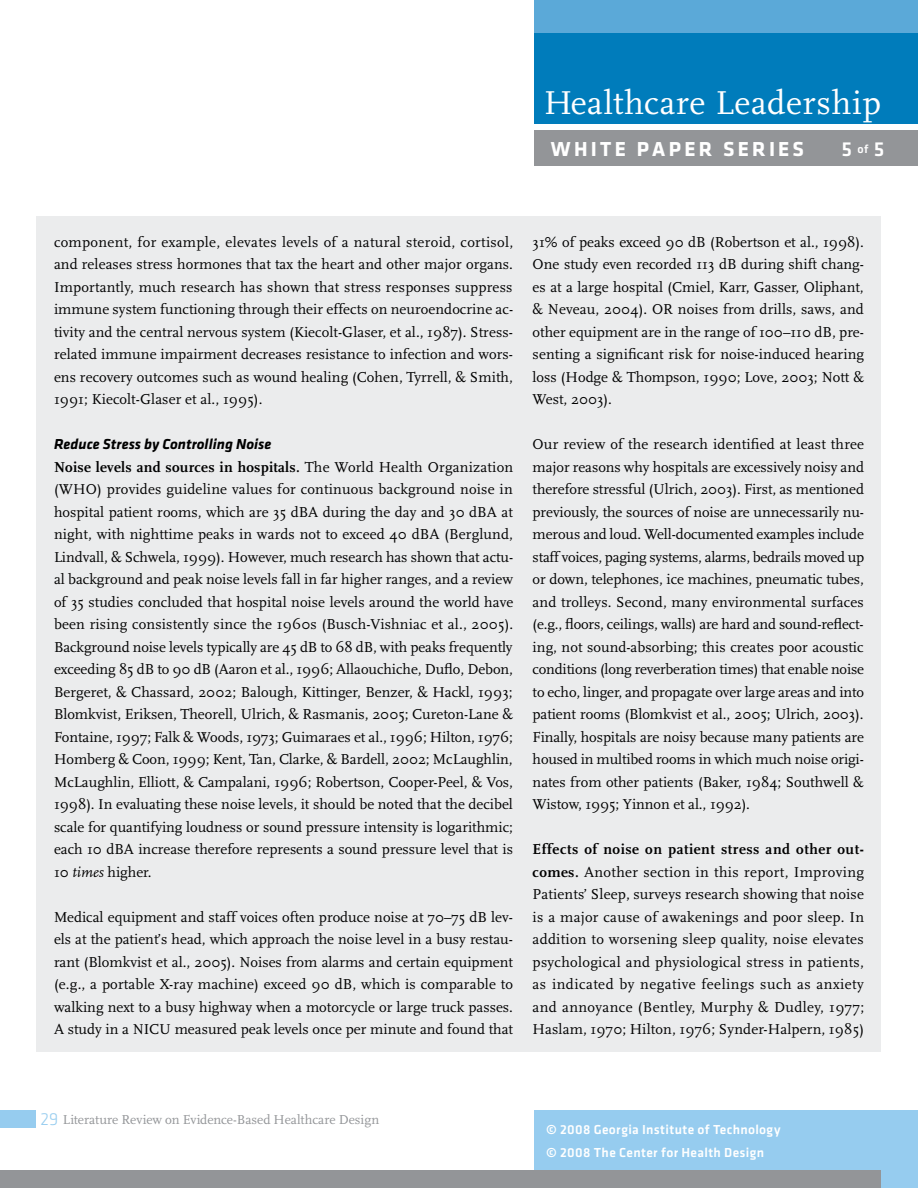
<style>
.page{position:relative;width:918px;height:1188px;background:#fff}
.page>*{position:absolute;margin:0;border:0;box-sizing:border-box;transform-origin:0 0}
.t1{font:34.5px "Scala";letter-spacing:.02em;color:#fff}
.t2{font:700 21px "Klavika";letter-spacing:.155em;color:#fff}
.t3{font:500 21px "Klavika";color:#fff}
.t4{font:300 18px "Klavika";color:#96ccef}
.t5{font:15px/22.5px "Scala";color:#000;text-align:justify}
.t6{font:italic 700 15px "Klavika";color:#000}
.t7{font:500 13.5px/23.1px "Klavika";letter-spacing:.025em;color:#fff}
.t8{font:13.5px "Scala";letter-spacing:-.005em;color:#939598}
.s1{font-size:12px}
.s2{font-weight:700}
.s3{font-style:italic}
</style>
<div class="page">
<div style="left:534px;top:27px;width:384px;height:97px;background:#007cbb"></div>
<div style="left:36px;top:216px;width:844px;height:836px;background:#ebeced"></div>
<div style="left:534px;top:0;width:384px;height:33px;background:#5ba9d8"></div>
<div style="left:534px;top:130px;width:384px;height:36px;background:#939598"></div>
<div style="left:534px;top:1111px;width:384px;height:77px;background:#96ccef"></div>
<div style="left:0;top:1170px;width:880px;height:18px;background:#939598"></div>
<div style="left:0;top:1111px;width:35px;height:17px;background:#96ccef"></div>
<h1 class="t1" style="left:544px;top:84px;width:338px">Healthcare Leadership</h1>
<h2 class="t2" style="left:551px;top:137px;width:255px">WHITE PAPER SERIES</h2>
<h2 class="t3" style="left:842px;top:137px;width:44px">5<span class="s1">of</span>5</h2>
<p class="t5" style="left:54px;top:231px;width:461px">component, for example, elevates levels of a natural steroid, cortisol, and releases stress hormones that tax the heart and other major organs.<br>Importantly, much research has shown that stress responses suppress immune system functioning through their effects on neuroendocrine ac&shy;tivity and the central nervous system (Kiecolt-Glaser, et al., 1987). Stress&shy;related immune impairment decreases resistance to infection and wors&shy;ens recovery outcomes such as wound healing (Cohen, Tyrrell, &amp; Smith, 1991; Kiecolt-Glaser et al., 1995).</p>
<p class="t6" style="left:54px;top:436px;width:219px">Reduce Stress by Controlling Noise</p>
<p class="t5" style="left:54px;top:456px;width:461px"><span class="s2">Noise levels and sources in hospitals.</span> The World Health Organization (WHO) provides guideline values for continuous background noise in hospital patient rooms, which are 35 dBA during the day and 30 dBA at night, with nighttime peaks in wards not to exceed 40 dBA (Berglund, Lindvall, &amp; Schwela, 1999). However, much research has shown that actu&shy;al background and peak noise levels fall in far higher ranges, and a review of 35 studies concluded that hospital noise levels around the world have been rising consistently since the 1960s (Busch-Vishniac et al., 2005).<br>Background noise levels typically are 45 dB to 68 dB, with peaks frequently exceeding 85 dB to 90 dB (Aaron et al., 1996; Allaouchiche, Duflo, Debon, Bergeret, &amp; Chassard, 2002; Balough, Kittinger, Benzer, &amp; Hackl, 1993; Blomkvist, Eriksen, Theorell, Ulrich, &amp; Rasmanis, 2005; Cureton-Lane &amp; Fontaine, 1997; Falk &amp; Woods, 1973; Guimaraes et al., 1996; Hilton, 1976; Homberg &amp; Coon, 1999; Kent, Tan, Clarke, &amp; Bardell, 2002; McLaughlin, McLaughlin, Elliott, &amp; Campalani, 1996; Robertson, Cooper-Peel, &amp; Vos, 1998). In evaluating these noise levels, it should be noted that the decibel scale for quantifying loudness or sound pressure intensity is logarithmic; each 10 dBA increase therefore represents a sound pressure level that is 10 <span class="s3">times</span> higher.</p>
<p class="t5" style="left:54px;top:906px;width:461px">Medical equipment and staff voices often produce noise at 70–75 dB lev&shy;els at the patient’s head, which approach the noise level in a busy restau&shy;rant (Blomkvist et al., 2005). Noises from alarms and certain equipment (e.g., a portable X-ray machine) exceed 90 dB, which is comparable to walking next to a busy highway when a motorcycle or large truck passes.<br>A study in a NICU measured peak levels once per minute and found that</p>
<p class="t5" style="left:533px;top:231px;width:333px">31% of peaks exceed 90 dB (Robertson et al., 1998).<br>One study even recorded 113 dB during shift chang&shy;es at a large hospital (Cmiel, Karr, Gasser, Oliphant, &amp; Neveau, 2004). OR noises from drills, saws, and other equipment are in the range of 100–110 dB, pre&shy;senting a significant risk for noise-induced hearing loss (Hodge &amp; Thompson, 1990; Love, 2003; Nott &amp; West, 2003).</p>
<p class="t5" style="left:533px;top:433px;width:333px">Our review of the research identified at least three major reasons why hospitals are excessively noisy and therefore stressful (Ulrich, 2003). First, as mentioned previously, the sources of noise are unnecessarily nu&shy;merous and loud. Well-documented examples include staff voices, paging systems, alarms, bedrails moved up or down, telephones, ice machines, pneumatic tubes, and trolleys. Second, many environmental surfaces (e.g., floors, ceilings, walls) are hard and sound-reflect&shy;ing, not sound-absorbing; this creates poor acoustic conditions (long reverberation times) that enable noise to echo, linger, and propagate over large areas and into patient rooms (Blomkvist et al., 2005; Ulrich, 2003).<br>Finally, hospitals are noisy because many patients are housed in multibed rooms in which much noise origi&shy;nates from other patients (Baker, 1984; Southwell &amp; Wistow, 1995; Yinnon et al., 1992).</p>
<p class="t5" style="left:533px;top:838px;width:333px"><span class="s2">Effects of noise on patient stress and other out&shy;comes.</span> Another section in this report, Improving Patients’ Sleep, surveys research showing that noise is a major cause of awakenings and poor sleep. In addition to worsening sleep quality, noise elevates psychological and physiological stress in patients, as indicated by negative feelings such as anxiety and annoyance (Bentley, Murphy &amp; Dudley, 1977; Haslam, 1970; Hilton, 1976; Synder-Halpern, 1985)</p>
<p class="t4" style="left:40px;top:1109px;width:19px">29</p>
<p class="t8" style="left:63px;top:1112px;width:318px">Literature Review on Evidence-Based Healthcare Design</p>
<p class="t7" style="left:546px;top:1118px;width:236px">© 2008 Georgia Institute of Technology © 2008 The Center for Health Design</p>
</div>
